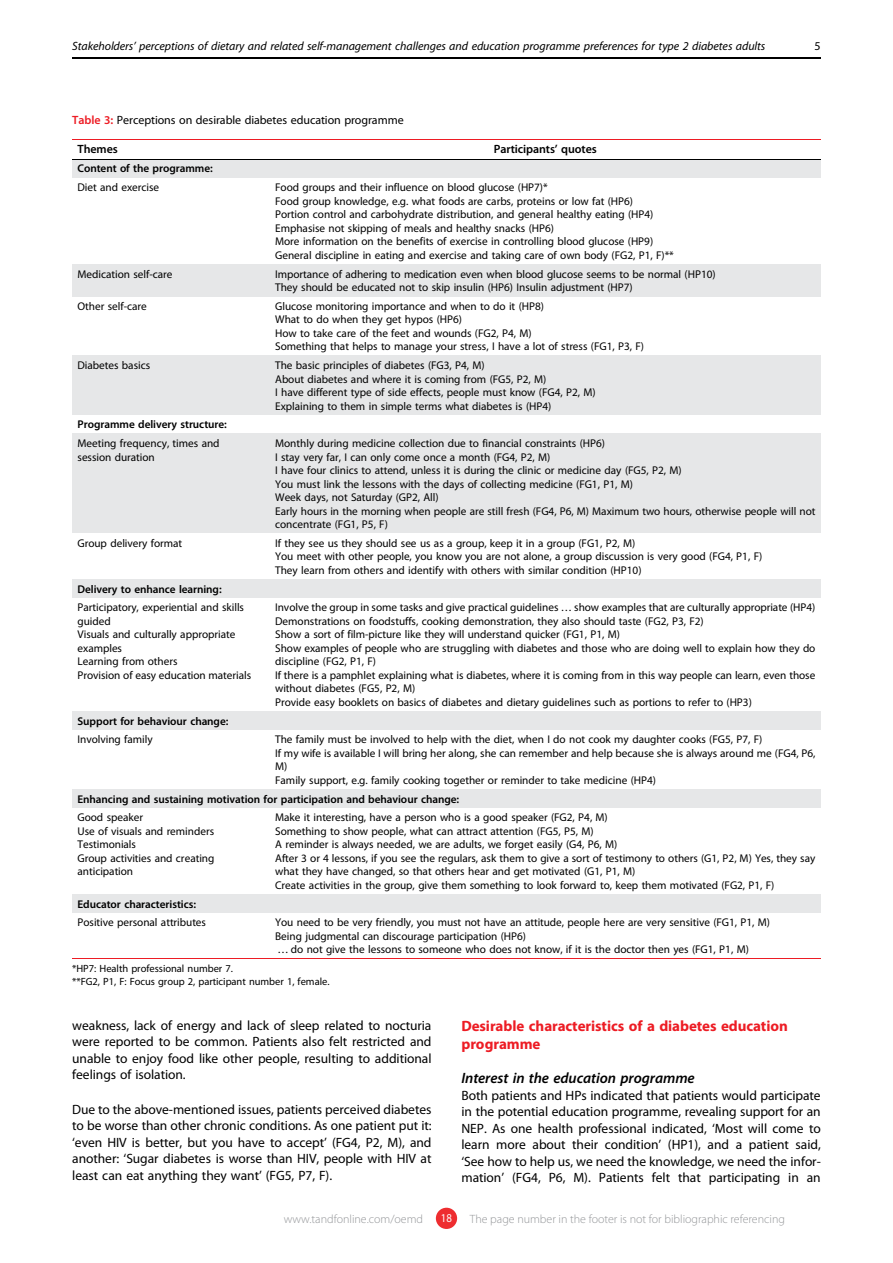
<style>
.page{position:relative;width:893px;height:1263px;background:#fff}
.page>*{position:absolute;margin:0;border:0;box-sizing:border-box;transform-origin:0 0}
.t1{font:15px/18px "Adv OT3 b 30 f 6 db.B";color:#ed1c24}
.t2{font:15px "Adv OT56309 c 18.I";color:#000}
.t3{font:13.5px/16.5px "Adv OT46 dcae 81";color:#000;text-align:justify}
.t4{font:12px "Adv OT65 f 8 a 23 b.I";color:#000}
.t5{font:300 12px "Myriad Pro";color:#939598}
.t6{font:12px "Adv OT46 dcae 81";color:#000}
.t7{font:12px "Adv O Tce 3 d 9 a 73";color:#000}
.t8{font:12px "Myriad Pro";color:#fff;scale:.9 1}
.t9{font:11.25px/13.5px "Adv OT46 dcae 81";color:#000}
.t10{font:11.25px "Adv O Tce 3 d 9 a 73";color:#000}
.t11{font:10.5px/12.8px "Adv OT46 dcae 81";color:#000}
.s1{font-style:inherit}
.s2{font-family:"Adv O Tce 3 d 9 a 73";color:#ed1c24}
</style>
<div class="page">
<div style="left:436px;top:1208px;width:21px;height:21px;background:#ee2d30;border-radius:50%"></div>
<div style="left:72px;top:159px;width:749px;height:19px;background:#e6e7e8"></div>
<div style="left:72px;top:264px;width:749px;height:32px;background:#e6e7e8"></div>
<div style="left:72px;top:355px;width:749px;height:60px;background:#e6e7e8"></div>
<div style="left:72px;top:434px;width:749px;height:99px;background:#e6e7e8"></div>
<div style="left:72px;top:579px;width:749px;height:19px;background:#e6e7e8"></div>
<div style="left:72px;top:711px;width:749px;height:19px;background:#e6e7e8"></div>
<div style="left:72px;top:789px;width:749px;height:19px;background:#e6e7e8"></div>
<div style="left:72px;top:894px;width:749px;height:19px;background:#e6e7e8"></div>
<hr style="left:72px;top:139px;width:749px;height:1px;background:#ed1c24">
<hr style="left:72px;top:958px;width:749px;height:1px;background:#ed1c24">
<hr style="left:72px;top:159px;width:749px;height:1px;background:#000">
<hr style="left:72px;top:58px;width:749px;height:1px;background:#000">
<p class="t4" style="left:72px;top:40px;width:695px">Stakeholders<span class="s1">’</span> perceptions of dietary and related self-management challenges and education programme preferences for type 2 diabetes adults</p>
<p class="t6" style="left:814px;top:40px;width:8px">5</p>
<p class="t6" style="left:72px;top:113px;width:333px"><span class="s2">Table 3:</span> Perceptions on desirable diabetes education programme</p>
<p class="t7" style="left:78px;top:142px;width:42px">Themes</p>
<p class="t7" style="left:494px;top:142px;width:105px">Participants<span class="s1">’</span> quotes</p>
<p class="t10" style="left:78px;top:163px;width:137px">Content of the programme:</p>
<p class="t9" style="left:78px;top:181px;width:83px">Diet and exercise</p>
<p class="t9" style="left:275px;top:181px;width:400px">Food groups and their influence on blood glucose (HP7)*<br>Food group knowledge, e.g. what foods are carbs, proteins or low fat (HP6)<br>Portion control and carbohydrate distribution, and general healthy eating (HP4)<br>Emphasise not skipping of meals and healthy snacks (HP6)<br>More information on the benefits of exercise in controlling blood glucose (HP9)<br>General discipline in eating and exercise and taking care of own body (FG2, P1, F)**</p>
<p class="t9" style="left:78px;top:267px;width:96px">Medication self-care</p>
<p class="t9" style="left:275px;top:267px;width:442px">Importance of adhering to medication even when blood glucose seems to be normal (HP10)<br>They should be educated not to skip insulin (HP6) Insulin adjustment (HP7)</p>
<p class="t9" style="left:78px;top:299px;width:71px">Other self-care</p>
<p class="t9" style="left:275px;top:299px;width:370px">Glucose monitoring importance and when to do it (HP8)<br>What to do when they get hypos (HP6)<br>How to take care of the feet and wounds (FG2, P4, M)<br>Something that helps to manage your stress, I have a lot of stress (FG1, P3, F)</p>
<p class="t9" style="left:78px;top:359px;width:74px">Diabetes basics</p>
<p class="t9" style="left:275px;top:359px;width:322px">The basic principles of diabetes (FG3, P4, M)<br>About diabetes and where it is coming from (FG5, P2, M)<br>I have different type of side effects, people must know (FG4, P2, M)<br>Explaining to them in simple terms what diabetes is (HP4)</p>
<p class="t10" style="left:78px;top:418px;width:151px">Programme delivery structure:</p>
<p class="t9" style="left:78px;top:437px;width:144px">Meeting frequency, times and session duration</p>
<p class="t9" style="left:275px;top:437px;width:542px">Monthly during medicine collection due to financial constraints (HP6)<br>I stay very far, I can only come once a month (FG4, P2, M)<br>I have four clinics to attend, unless it is during the clinic or medicine day (FG5, P2, M)<br>You must link the lessons with the days of collecting medicine (FG1, P1, M)<br>Week days, not Saturday (GP2, All)<br>Early hours in the morning when people are still fresh (FG4, P6, M) Maximum two hours, otherwise people will not concentrate (FG1, P5, F)</p>
<p class="t9" style="left:78px;top:536px;width:106px">Group delivery format</p>
<p class="t9" style="left:275px;top:536px;width:488px">If they see us they should see us as a group, keep it in a group (FG1, P2, M)<br>You meet with other people, you know you are not alone, a group discussion is very good (FG4, P1, F)<br>They learn from others and identify with others with similar condition (HP10)</p>
<p class="t10" style="left:78px;top:583px;width:146px">Delivery to enhance learning:</p>
<p class="t9" style="left:78px;top:601px;width:175px">Participatory, experiential and skills guided<br>Visuals and culturally appropriate examples<br>Learning from others<br>Provision of easy education materials</p>
<p class="t9" style="left:275px;top:601px;width:542px">Involve the group in some tasks and give practical guidelines <span class="s1">…</span> show examples that are culturally appropriate (HP4)<br>Demonstrations on foodstuffs, cooking demonstration, they also should taste (FG2, P3, F2)<br>Show a sort of film-picture like they will understand quicker (FG1, P1, M)<br>Show examples of people who are struggling with diabetes and those who are doing well to explain how they do discipline (FG2, P1, F)<br>If there is a pamphlet explaining what is diabetes, where it is coming from in this way people can learn, even those without diabetes (FG5, P2, M)<br>Provide easy booklets on basics of diabetes and dietary guidelines such as portions to refer to (HP3)</p>
<p class="t10" style="left:78px;top:715px;width:152px">Support for behaviour change:</p>
<p class="t9" style="left:78px;top:733px;width:77px">Involving family</p>
<p class="t9" style="left:275px;top:733px;width:542px">The family must be involved to help with the diet, when I do not cook my daughter cooks (FG5, P7, F)<br>If my wife is available I will bring her along, she can remember and help because she is always around me (FG4, P6, M)<br>Family support, e.g. family cooking together or reminder to take medicine (HP4)</p>
<p class="t10" style="left:78px;top:793px;width:383px">Enhancing and sustaining motivation for participation and behaviour change:</p>
<p class="t9" style="left:78px;top:811px;width:138px">Good speaker<br>Use of visuals and reminders<br>Testimonials<br>Group activities and creating anticipation</p>
<p class="t9" style="left:275px;top:811px;width:542px">Make it interesting, have a person who is a good speaker (FG2, P4, M)<br>Something to show people, what can attract attention (FG5, P5, M)<br>A reminder is always needed, we are adults, we forget easily (G4, P6, M)<br>After 3 or 4 lessons, if you see the regulars, ask them to give a sort of testimony to others (G1, P2, M) Yes, they say what they have changed, so that others hear and get motivated (G1, P1, M)<br>Create activities in the group, give them something to look forward to, keep them motivated (FG2, P1, F)</p>
<p class="t10" style="left:78px;top:898px;width:120px">Educator characteristics:</p>
<p class="t9" style="left:78px;top:916px;width:130px">Positive personal attributes</p>
<p class="t9" style="left:275px;top:916px;width:496px">You need to be very friendly, you must not have an attitude, people here are very sensitive (FG1, P1, M)<br>Being judgmental can discourage participation (HP6)<br><span class="s1">…</span> do not give the lessons to someone who does not know, if it is the doctor then yes (FG1, P1, M)</p>
<p class="t11" style="left:72px;top:962px;width:259px">*HP7: Health professional number 7.<br>**FG2, P1, F: Focus group 2, participant number 1, female.</p>
<p class="t3" style="left:72px;top:1017px;width:361px">weakness, lack of energy and lack of sleep related to nocturia were reported to be common. Patients also felt restricted and unable to enjoy food like other people, resulting to additional feelings of isolation.</p>
<p class="t3" style="left:72px;top:1101px;width:361px">Due to the above-mentioned issues, patients perceived diabetes to be worse than other chronic conditions. As one patient put it: <span class="s1">‘</span>even HIV is better, but you have to accept<span class="s1">’</span> (FG4, P2, M), and another: <span class="s1">‘</span>Sugar diabetes is worse than HIV, people with HIV at least can eat anything they want<span class="s1">’</span> (FG5, P7, F).</p>
<h1 class="t1" style="left:461px;top:1017px;width:328px">Desirable characteristics of a diabetes education programme</h1>
<h1 class="t2" style="left:461px;top:1070px;width:235px">Interest in the education programme</h1>
<p class="t3" style="left:461px;top:1087px;width:361px">Both patients and HPs indicated that patients would participate in the potential education programme, revealing support for an NEP. As one health professional indicated, <span class="s1">‘</span>Most will come to learn more about their condition<span class="s1">’</span> (HP1), and a patient said, <span class="s1">‘</span>See how to help us, we need the knowledge, we need the infor&shy;mation<span class="s1">’</span> (FG4, P6, M). Patients felt that participating in an</p>
<p class="t5" style="left:284px;top:1212px;width:141px">www.tandfonline.com/oemd</p>
<p class="t8" style="left:441px;top:1211px;width:14px">18</p>
<p class="t5" style="left:470px;top:1212px;width:317px">The page number in the footer is not for bibliographic referencing</p>
</div>
